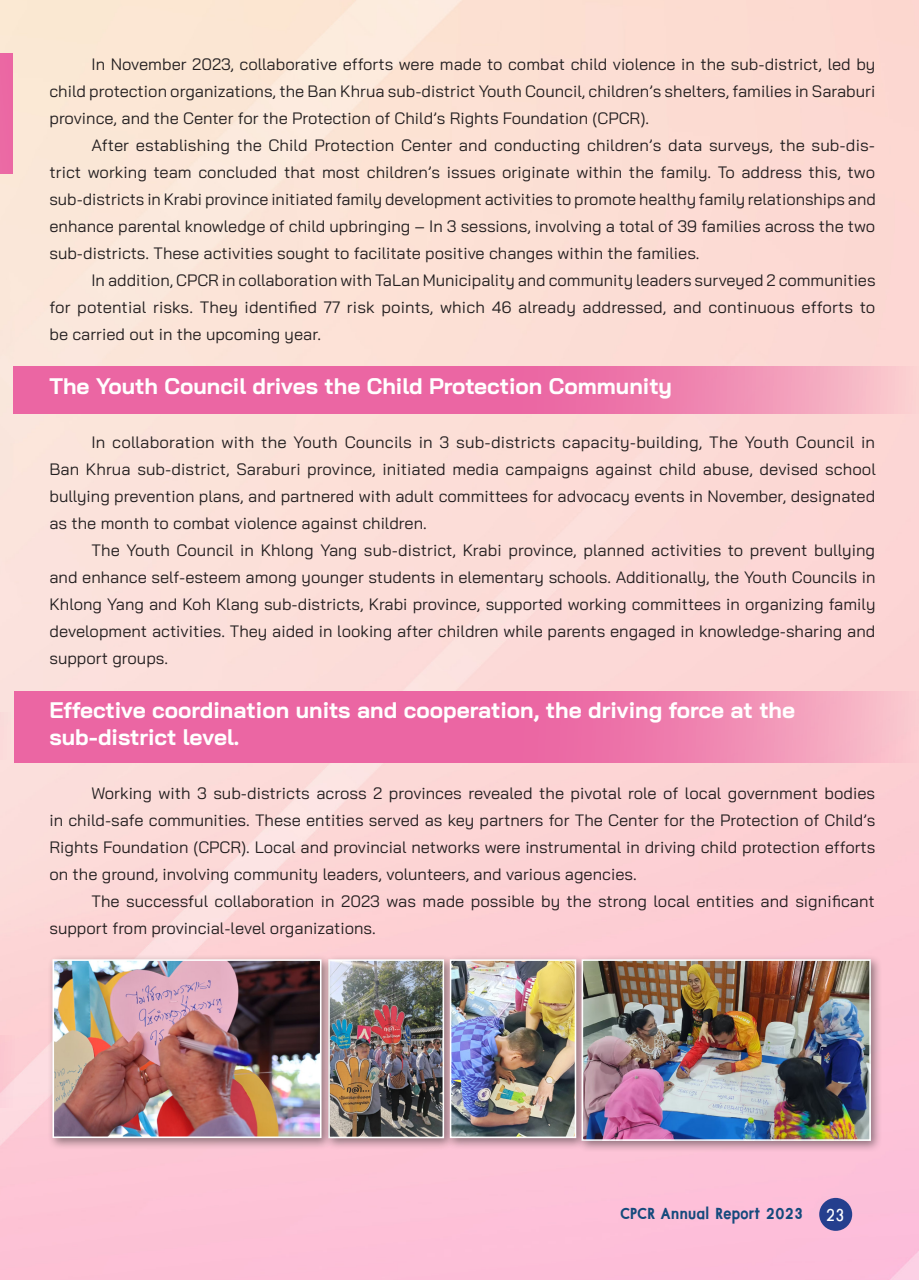
<style>
.page{position:relative;width:919px;height:1280px;background:#fff}
.page>*{position:absolute;margin:0;border:0;box-sizing:border-box;transform-origin:0 0}
.t1{font:700 22.5px "Bai Jamjuree";color:#fff}
.t2{font:700 21px "DB Brand Voice X";letter-spacing:.02em;color:#144a7c}
.t3{font:16.5px/27px "Bai Jamjuree";color:#231f20;text-align:justify}
.s1{font-weight:400;font-size:23.1px;color:#fff}
</style>
<div class="page">
<img style="left:0;top:0;width:918px;height:1280px">
<div style="left:0;top:53px;width:13px;height:120px;background:#eb66a3"></div>
<div style="left:0;top:712px;width:12px;height:48px;background:#fbdcdb"></div>
<svg style="left:13px;top:366px;width:905px;height:47px;background:#ed78aa"></svg>
<svg style="left:14px;top:691px;width:904px;height:72px;background:#ed77aa"></svg>
<svg style="left:0;top:1036px;width:15px;height:72px"></svg>
<div style="left:323px;top:954px;width:132px;height:196px;background:#231f20;opacity:.5"></div>
<img style="left:333px;top:962px;width:108px;height:173px">
<div style="left:328px;top:959px;width:116px;height:179px;border:2px solid #fff"></div>
<div style="left:47px;top:954px;width:286px;height:196px;background:#231f20;opacity:.5"></div>
<img style="left:55px;top:962px;width:263px;height:173px">
<div style="left:52px;top:959px;width:269px;height:179px;border:2px solid #fff"></div>
<div style="left:444px;top:954px;width:144px;height:196px;background:#231f20;opacity:.5"></div>
<img style="left:453px;top:962px;width:120px;height:173px">
<div style="left:450px;top:959px;width:126px;height:179px;border:2px solid #fff"></div>
<div style="left:576px;top:954px;width:306px;height:198px;background:#231f20;opacity:.5"></div>
<img style="left:584px;top:962px;width:283px;height:176px">
<div style="left:581px;top:959px;width:289px;height:182px;border:2px solid #fff"></div>
<div style="left:819px;top:1198px;width:33px;height:33px;background:#253f8e;border-radius:50%"></div>
<p class="t3" style="left:49px;top:50px;width:827px;text-indent:42px">In November 2023, collaborative efforts were made to combat child violence in the sub-district, led by child protection organizations, the Ban Khrua sub-district Youth Council, children’s shelters, families in Saraburi province, and the Center for the Protection of Child’s Rights Foundation (CPCR).</p>
<p class="t3" style="left:49px;top:131px;width:827px;text-indent:42px">After establishing the Child Protection Center and conducting children’s data surveys, the sub-dis&shy;trict working team concluded that most children’s issues originate within the family. To address this, two sub-districts in Krabi province initiated family development activities to promote healthy family relationships and enhance parental knowledge of child upbringing – In 3 sessions, involving a total of 39 families across the two sub-districts. These activities sought to facilitate positive changes within the families.</p>
<p class="t3" style="left:49px;top:266px;width:827px;text-indent:42px">In addition, CPCR in collaboration with TaLan Municipality and community leaders surveyed 2 communities for potential risks. They identified 77 risk points, which 46 already addressed, and continuous efforts to be carried out in the upcoming year.</p>
<p class="t1" style="left:49px;top:373px;width:624px">The Youth Council drives the Child Protection Community</p>
<p class="t3" style="left:49px;top:428px;width:827px;text-indent:42px">In collaboration with the Youth Councils in 3 sub-districts capacity-building, The Youth Council in Ban Khrua sub-district, Saraburi province, initiated media campaigns against child abuse, devised school bullying prevention plans, and partnered with adult committees for advocacy events in November, designated as the month to combat violence against children.</p>
<p class="t3" style="left:49px;top:536px;width:827px;text-indent:42px">The Youth Council in Khlong Yang sub-district, Krabi province, planned activities to prevent bullying and enhance self-esteem among younger students in elementary schools. Additionally, the Youth Councils in Khlong Yang and Koh Klang sub-districts, Krabi province, supported working committees in organizing family development activities. They aided in looking after children while parents engaged in knowledge-sharing and support groups.</p>
<p class="t1" style="left:49px;top:697px;width:747px">Effective coordination units and cooperation, the driving force at the</p>
<p class="t1" style="left:49px;top:724px;width:191px">sub-district level.</p>
<p class="t3" style="left:49px;top:779px;width:827px;text-indent:42px">Working with 3 sub-districts across 2 provinces revealed the pivotal role of local government bodies in child-safe communities. These entities served as key partners for The Center for the Protection of Child’s Rights Foundation (CPCR). Local and provincial networks were instrumental in driving child protection efforts on the ground, involving community leaders, volunteers, and various agencies.</p>
<p class="t3" style="left:49px;top:887px;width:826px;text-indent:42px">The successful collaboration in 2023 was made possible by the strong local entities and significant support from provincial-level organizations.</p>
<p class="t2" style="left:620px;top:1201px;width:226px">CPCR Annual Report 2023 <span class="s1">23</span></p>
</div>
